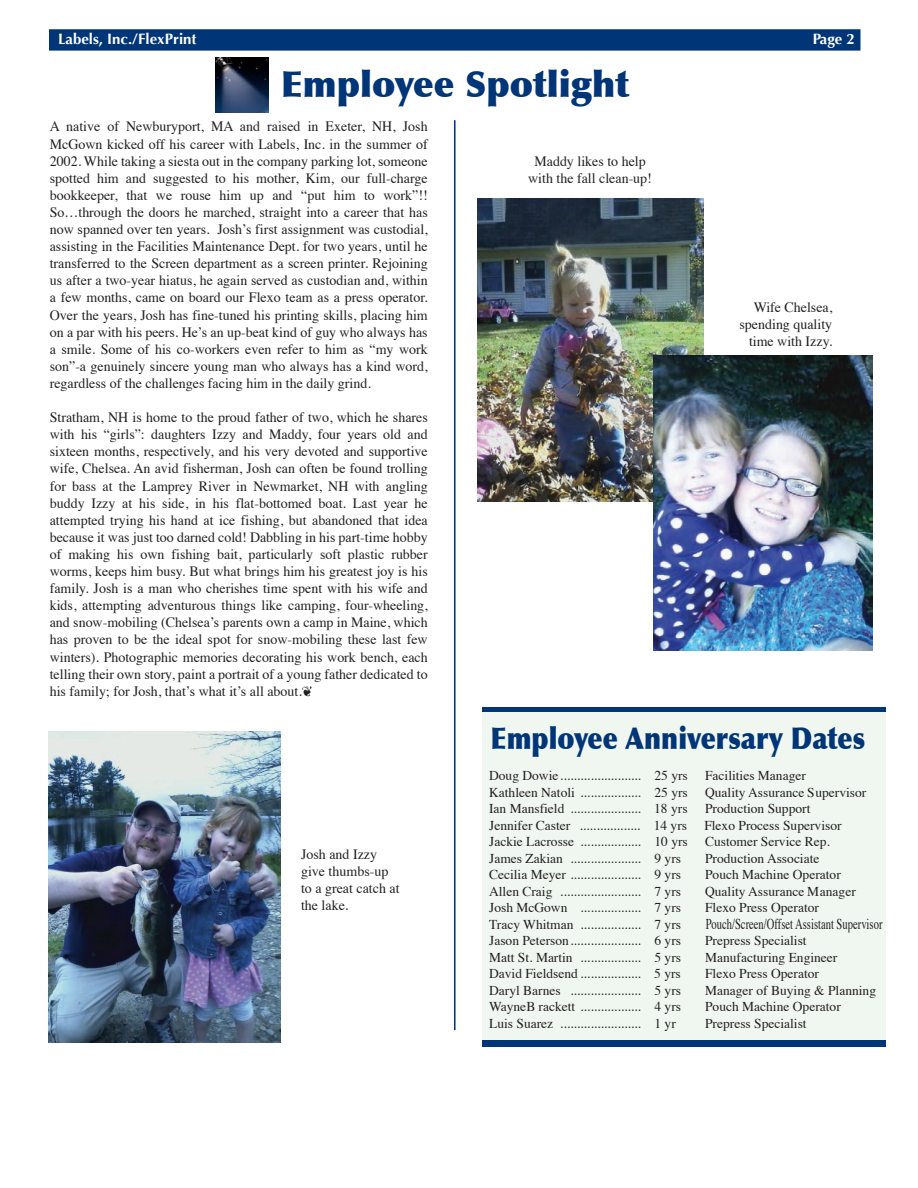
<style>
.page{position:relative;width:918px;height:1188px;background:#fff}
.page>*{position:absolute;margin:0;border:0;box-sizing:border-box;transform-origin:0 0}
.t1{font:900 36px "Optima";color:#003578}
.t2{font:900 30px "Optima";color:#003578;scale:.88 1}
.t3{font:15px "Times";color:#231f20;scale:.71 1}
.t4{font:700 15px "Optima";color:#fff}
.t5{font:14.25px/17.1px "Times";color:#231f20;text-align:justify}
.t6{font:13.5px/16.5px "Times";color:#231f20}
</style>
<div class="page">
<hr style="left:454px;top:120px;width:2px;height:910px;background:#003578">
<div style="left:50px;top:30px;width:810px;height:20px;background:#003578"></div>
<div style="left:49px;top:29px;width:811px;height:22px;border:2px solid #003578"></div>
<img style="left:215px;top:58px;width:53px;height:54px">
<div style="left:483px;top:712px;width:403px;height:335px;background:#f0f7f0"></div>
<div style="left:483px;top:1040px;width:403px;height:7px;background:#003578"></div>
<div style="left:483px;top:707px;width:403px;height:5px;background:#003578"></div>
<img style="left:477px;top:198px;width:226px;height:303px">
<img style="left:653px;top:355px;width:220px;height:295px">
<img style="left:49px;top:731px;width:232px;height:311px">
<p class="t4" style="left:58px;top:30px;width:140px">Labels, Inc./FlexPrint</p>
<p class="t4" style="left:813px;top:30px;width:43px">Page 2</p>
<h1 class="t1" style="left:281px;top:63px;width:349px">Employee Spotlight</h1>
<p class="t5" style="left:50px;top:117px;width:380px">A native of Newburyport, MA and raised in Exeter, NH, Josh McGown kicked off his career with Labels, Inc. in the summer of 2002. While taking a siesta out in the company parking lot, someone spotted him and suggested to his mother, Kim, our full-charge bookkeeper, that we rouse him up and “put him to work”!!<br>So…through the doors he marched, straight into a career that has now spanned over ten years. Josh’s first assignment was custodial, assisting in the Facilities Maintenance Dept. for two years, until he transferred to the Screen department as a screen printer. Rejoining us after a two-year hiatus, he again served as custodian and, within a few months, came on board our Flexo team as a press operator.<br>Over the years, Josh has fine-tuned his printing skills, placing him on a par with his peers. He’s an up-beat kind of guy who always has a smile. Some of his co-workers even refer to him as “my work son”-a genuinely sincere young man who always has a kind word, regardless of the challenges facing him in the daily grind.</p>
<p class="t5" style="left:50px;top:408px;width:380px">Stratham, NH is home to the proud father of two, which he shares with his “girls”: daughters Izzy and Maddy, four years old and sixteen months, respectively, and his very devoted and supportive wife, Chelsea. An avid fisherman, Josh can often be found trolling for bass at the Lamprey River in Newmarket, NH with angling buddy Izzy at his side, in his flat-bottomed boat. Last year he attempted trying his hand at ice fishing, but abandoned that idea because it was just too darned cold! Dabbling in his part-time hobby of making his own fishing bait, particularly soft plastic rubber worms, keeps him busy. But what brings him his greatest joy is his family. Josh is a man who cherishes time spent with his wife and kids, attempting adventurous things like camping, four-wheeling, and snow-mobiling (Chelsea’s parents own a camp in Maine, which has proven to be the ideal spot for snow-mobiling these last few winters). Photographic memories decorating his work bench, each telling their own story, paint a portrait of a young father dedicated to his family; for Josh, that’s what it’s all about.❦</p>
<p class="t5" style="left:528px;top:151px;width:125px;text-align:center">Maddy likes to help with the fall clean-up!</p>
<p class="t5" style="left:740px;top:298px;width:94px;text-align:right">Wife Chelsea, spending quality time with Izzy.</p>
<p class="t5" style="left:301px;top:844px;width:100px;text-align:left">Josh and Izzy give thumbs-up to a great catch at the lake.</p>
<h2 class="t2" style="left:491px;top:721px;width:427px">Employee Anniversary Dates</h2>
<p class="t6" style="left:489px;top:766px;width:200px">Doug Dowie ........................ 25 yrs</p>
<p class="t6" style="left:705px;top:766px;width:102px">Facilities Manager</p>
<p class="t6" style="left:489px;top:783px;width:200px">Kathleen Natoli .................. 25 yrs</p>
<p class="t6" style="left:705px;top:783px;width:163px">Quality Assurance Supervisor</p>
<p class="t6" style="left:489px;top:799px;width:200px">Ian Mansfield ..................... 18 yrs</p>
<p class="t6" style="left:705px;top:799px;width:107px">Production Support</p>
<p class="t6" style="left:489px;top:816px;width:200px">Jennifer Caster .................. 14 yrs</p>
<p class="t6" style="left:704px;top:816px;width:139px">Flexo Process Supervisor</p>
<p class="t6" style="left:489px;top:832px;width:200px">Jackie Lacrosse .................. 10 yrs</p>
<p class="t6" style="left:705px;top:832px;width:126px">Customer Service Rep.</p>
<p class="t6" style="left:489px;top:849px;width:193px">James Zakian ..................... 9 yrs</p>
<p class="t6" style="left:705px;top:849px;width:116px">Production Associate</p>
<p class="t6" style="left:489px;top:865px;width:193px">Cecilia Meyer ..................... 9 yrs</p>
<p class="t6" style="left:705px;top:865px;width:137px">Pouch Machine Operator</p>
<p class="t6" style="left:489px;top:882px;width:193px">Allen Craig ........................ 7 yrs</p>
<p class="t6" style="left:705px;top:882px;width:152px">Quality Assurance Manager</p>
<p class="t6" style="left:489px;top:898px;width:193px">Josh McGown .................. 7 yrs</p>
<p class="t6" style="left:705px;top:898px;width:115px">Flexo Press Operator</p>
<p class="t6" style="left:489px;top:915px;width:193px">Tracy Whitman .................. 7 yrs<br>Jason Peterson..................... 6 yrs</p>
<p class="t3" style="left:706px;top:910px;width:251px">Pouch/Screen/Offset Assistant Supervisor</p>
<p class="t6" style="left:705px;top:931px;width:103px">Prepress Specialist</p>
<p class="t6" style="left:489px;top:948px;width:193px">Matt St. Martin .................. 5 yrs</p>
<p class="t6" style="left:705px;top:948px;width:134px">Manufacturing Engineer</p>
<p class="t6" style="left:489px;top:964px;width:193px">David Fieldsend .................. 5 yrs</p>
<p class="t6" style="left:705px;top:964px;width:115px">Flexo Press Operator</p>
<p class="t6" style="left:489px;top:981px;width:193px">Daryl Barnes ..................... 5 yrs</p>
<p class="t6" style="left:705px;top:981px;width:172px">Manager of Buying &amp; Planning</p>
<p class="t6" style="left:489px;top:997px;width:193px">Wayne B rackett .................. 4 yrs</p>
<p class="t6" style="left:705px;top:997px;width:137px">Pouch Machine Operator</p>
<p class="t6" style="left:489px;top:1014px;width:188px">Luis Suarez ........................ 1 yr</p>
<p class="t6" style="left:705px;top:1014px;width:103px">Prepress Specialist</p>
</div>
